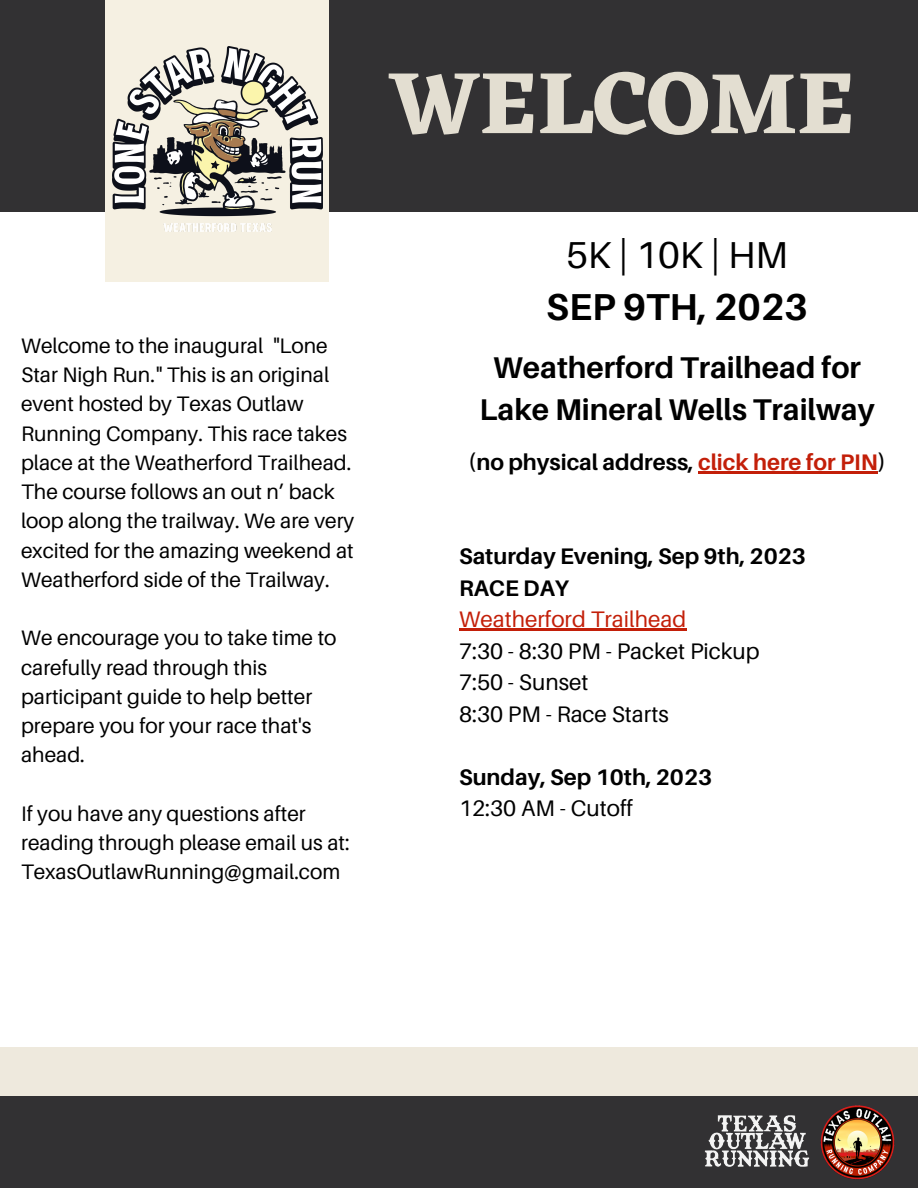
<style>
.page{position:relative;width:918px;height:1188px;background:#fff}
.page>*{position:absolute;margin:0;border:0;box-sizing:border-box;transform-origin:0 0}
.t1{font:700 90px "Eczar";color:#e3ded1}
.t2{font:700 37.5px "Aileron";color:#000}
.t3{font:37.5px "Aileron";color:#000}
.t4{font:700 30px/41.7px "Aileron";color:#000;text-align:center}
.t5{font:700 22.5px "Aileron";color:#000}
.t6{font:22.5px "Aileron";color:#000}
.t7{font:22.5px "Aileron";color:#c31f09}
.t8{font:21px/29.2px "Aileron";color:#000}
.s1{color:#c31f09}
</style>
<div class="page">
<div style="left:0;top:0;width:918px;height:212px;background:#323133"></div>
<div style="left:106px;top:0;width:223px;height:281px;background:#f5f0e2"></div>
<div style="left:0;top:1096px;width:918px;height:92px;background:#323133"></div>
<div style="left:0;top:1047px;width:918px;height:49px;background:#eee9dd"></div>
<img style="left:820px;top:1105px;width:75px;height:75px">
<img style="left:113px;top:46px;width:209px;height:186px">
<hr style="left:698px;top:471px;width:180px;height:2px;background:#c31f09">
<hr style="left:459px;top:629px;width:227px;height:2px;background:#c31f09">
<img style="left:704px;top:1115px;width:106px;height:52px">
<p class="t1" style="left:388px;top:49px;width:468px">WELCOME</p>
<p class="t8" style="left:21px;top:330px;width:335px">Welcome to the inaugural "Lone Star Nigh Run." This is an original event hosted by Texas Outlaw Running Company. This race takes place at the Weatherford Trailhead.<br>The course follows an out n’ back loop along the trailway. We are very excited for the amazing weekend at Weatherford side of the Trailway.</p>
<p class="t8" style="left:21px;top:623px;width:317px">We encourage you to take time to carefully read through this participant guide to help better prepare you for your race that's ahead.</p>
<p class="t8" style="left:21px;top:798px;width:330px">If you have any questions after reading through please email us at:<br>TexasOutlawRunning@gmail.com</p>
<p class="t3" style="left:566px;top:231px;width:223px">5K|10K|HM</p>
<p class="t2" style="left:546px;top:284px;width:263px">SEP 9TH, 2023</p>
<p class="t4" style="left:479px;top:347px;width:397px">Weatherford Trailhead for<br>Lake Mineral Wells Trailway</p>
<p class="t5" style="left:468px;top:448px;width:419px">(no physical address, <span class="s1">click here for PIN</span>)</p>
<p class="t5" style="left:459px;top:543px;width:348px">Saturday Evening, Sep 9th, 2023</p>
<p class="t5" style="left:459px;top:574px;width:112px">RACE DAY</p>
<p class="t7" style="left:459px;top:606px;width:229px">Weatherford Trailhead</p>
<p class="t6" style="left:459px;top:637px;width:302px">7:30 - 8:30 PM - Packet Pickup</p>
<p class="t6" style="left:459px;top:669px;width:131px">7:50 - Sunset</p>
<p class="t6" style="left:459px;top:700px;width:211px">8:30 PM - Race Starts</p>
<p class="t5" style="left:459px;top:763px;width:255px">Sunday, Sep 10th, 2023</p>
<p class="t6" style="left:459px;top:795px;width:176px">12:30 AM - Cutoff</p>
</div>
